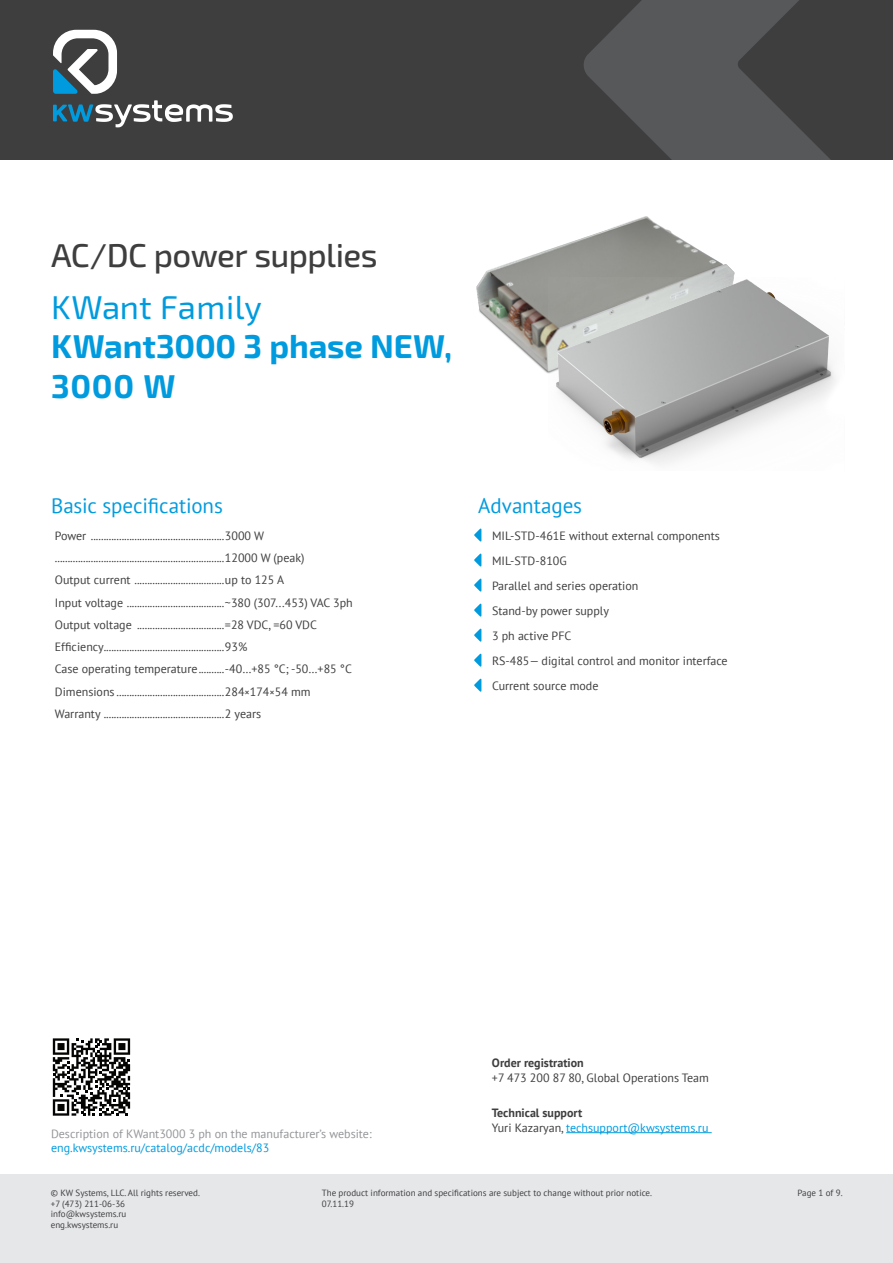
<style>
.page{position:relative;width:893px;height:1263px;background:#fff}
.page>*{position:absolute;margin:0;border:0;box-sizing:border-box;transform-origin:0 0}
.t1{font:700 33px/39.6px "Exo 2.0";letter-spacing:-.005em;color:#009bde}
.t2{font:500 33px "Exo 2.0";letter-spacing:-.02em;color:#3e3e3f}
.t3{font:33px "Exo 2.0";letter-spacing:.005em;color:#009bde}
.t4{font:21px "PT Sans";letter-spacing:-.005em;color:#009bde}
.текст{font:12px/14.4px "PT Sans";color:#3e3e3f}
.t5{font:12px/14.4px "PT Sans";color:#939598}
.t6{font:12px "PT Sans";color:#009bde}
.t7{font:700 12px "PT Sans";color:#3e3e3f}
.t8{font:9px/10.8px "PT Sans";color:#3e3e3f}
.s1{font-size:10.5px}
.s2{color:#009bde}
.s3{font-weight:700}
.s4{color:#3e3e3f}
</style>
<div class="page">
<div style="left:0;top:1175px;width:893px;height:88px;background:#e6e7e9"></div>
<div style="left:0;top:0;width:893px;height:159px;background:#3e3e3f"></div>
<svg style="left:584px;top:0;width:246px;height:159px;fill:#57585a"></svg>
<svg style="left:53px;top:30px;width:64px;height:64px"></svg>
<svg style="left:53px;top:100px;width:180px;height:27px"></svg>
<svg style="left:474px;top:528px;width:7px;height:13px"></svg>
<svg style="left:474px;top:553px;width:7px;height:14px"></svg>
<svg style="left:474px;top:579px;width:7px;height:13px"></svg>
<svg style="left:474px;top:604px;width:7px;height:13px"></svg>
<svg style="left:474px;top:629px;width:7px;height:13px"></svg>
<svg style="left:474px;top:654px;width:7px;height:13px"></svg>
<svg style="left:474px;top:679px;width:7px;height:13px"></svg>
<img style="left:476px;top:216px;width:259px;height:157px">
<img style="left:548px;top:277px;width:288px;height:188px">
<svg style="left:53px;top:1038px;width:77px;height:78px"></svg>
<hr style="left:566px;top:1132px;width:146px;height:1px;background:#009bde">
<p class="t2" style="left:51px;top:235px;width:328px">AC/DC power supplies</p>
<p class="t3" style="left:51px;top:288px;width:212px">KWant Family</p>
<p class="t1" style="left:51px;top:328px;width:403px">KWant3000 3 phase NEW,<br>3000 W</p>
<p class="t4" style="left:51px;top:492px;width:173px">Basic specifications</p>
<p class="t4" style="left:478px;top:492px;width:105px">Advantages</p>
<p class="текст" style="left:55px;top:528px;width:211px">Power ....................................................3000 W</p>
<p class="текст" style="left:55px;top:550px;width:251px">..................................................................12000 W (peak)</p>
<p class="текст" style="left:55px;top:572px;width:231px">Output current ...................................up to 125 A</p>
<p class="текст" style="left:55px;top:595px;width:299px">Input voltage ......................................~380 (307...453) VAC 3ph</p>
<p class="текст" style="left:55px;top:617px;width:264px">Output voltage ..................................=28 VDC, =60 VDC</p>
<p class="текст" style="left:55px;top:639px;width:194px">Efficiency...............................................93%</p>
<p class="текст" style="left:55px;top:661px;width:299px">Case operating temperature..........-40…+85 °C; -50…+85 °C</p>
<p class="текст" style="left:55px;top:684px;width:257px">Dimensions ..........................................284<span class="s1">×</span>174<span class="s1">×</span>54 mm</p>
<p class="текст" style="left:55px;top:706px;width:208px">Warranty ...............................................2 years</p>
<p class="текст" style="left:492px;top:528px;width:229px">MIL-STD-461E without external components</p>
<p class="текст" style="left:492px;top:553px;width:76px">MIL-STD-810G</p>
<p class="текст" style="left:492px;top:578px;width:148px">Parallel and series operation</p>
<p class="текст" style="left:492px;top:603px;width:118px">Stand-by power supply</p>
<p class="текст" style="left:492px;top:628px;width:81px">3 ph active PFC</p>
<p class="текст" style="left:492px;top:653px;width:237px">RS-485— digital control and monitor interface</p>
<p class="текст" style="left:492px;top:678px;width:108px">Current source mode</p>
<p class="t5" style="left:51px;top:1126px;width:322px">Description of KWant3000 3 ph on the manufacturer’s website: <span class="s2">eng.kwsystems.ru/catalog/acdc/models/83</span></p>
<p class="текст" style="left:492px;top:1056px;width:218px"><span class="s3">Order registration<br></span>+7 473 200 87 80, Global Operations Team</p>
<p class="t7" style="left:492px;top:1105px;width:92px">Technical support</p>
<p class="t6" style="left:492px;top:1120px;width:218px"><span class="s4">Yuri Kazaryan,</span> techsupport@kwsystems.ru</p>
<p class="t8" style="left:51px;top:1187px;width:151px">© KW Systems, LLC. All rights reserved. +7 (473) 211-06-36 info@kwsystems.ru<br>eng.kwsystems.ru</p>
<p class="t8" style="left:322px;top:1187px;width:332px">The product information and specifications are subject to change without prior notice.<br>07.11.19</p>
<p class="t8" style="left:797px;top:1187px;width:47px">Page 1 of 9.</p>
</div>
